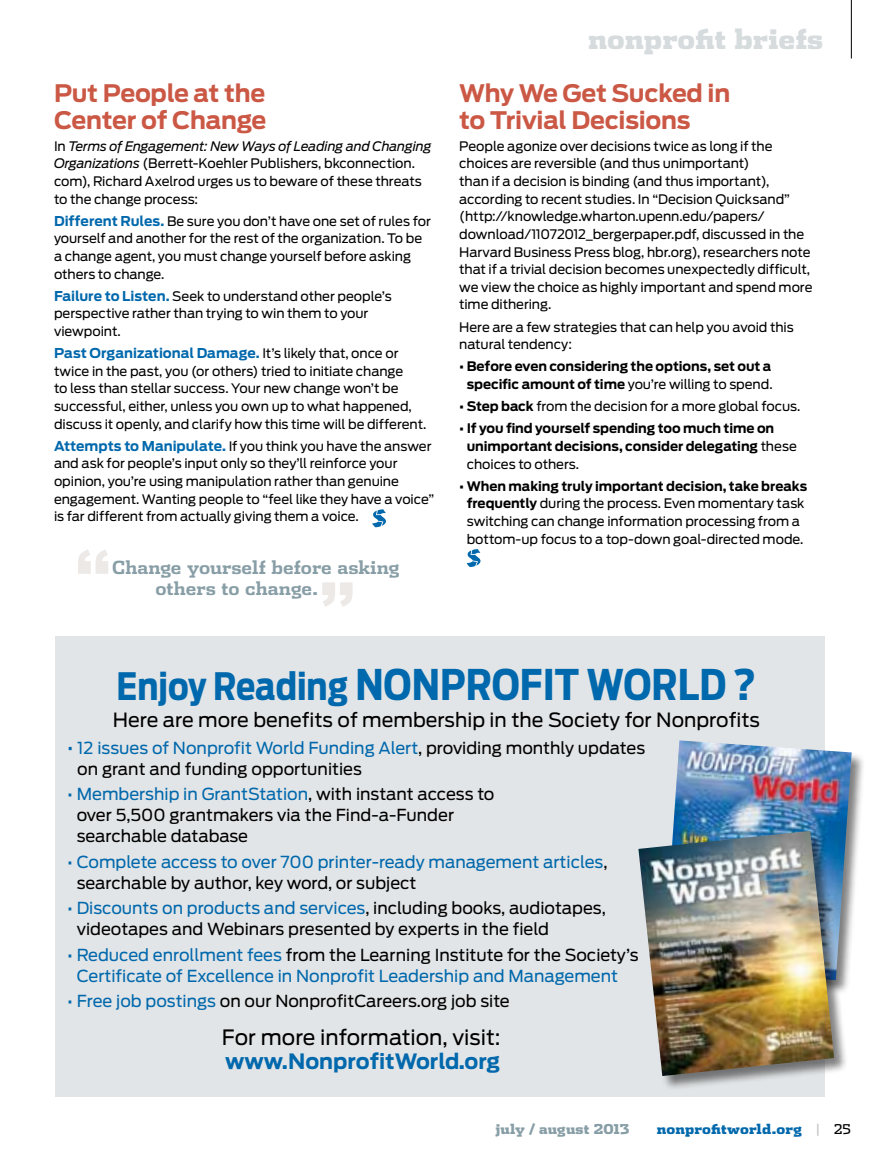
<style>
.page{position:relative;width:878px;height:1161px;background:#fff}
.page>*{position:absolute;margin:0;border:0;box-sizing:border-box;transform-origin:0 0}
.t1{font:700 72px "Antenna";color:#ece9e7}
.t2{font:700 42px "Antenna Cond";color:#0068ac}
.t3{font:900 27px "Dispatch";color:#d6dbdd}
.t4{font:700 24px/27px "Antenna";letter-spacing:-.01em;color:#cb5845}
.t5{font:21px "Antenna";color:#000}
.t6{font:700 21px "Antenna";color:#0068ac}
.t7{font:19.5px "Antenna";color:#000}
.t8{font:700 18px/21px "Dispatch";color:#889ea6}
.t9{font:16.5px/21px "Antenna";color:#000}
.t10{font:16.5px/21px "Antenna";color:#0068ac}
.t11{font:700 13.5px "Antenna";color:#0068ac}
.t12{font:900 13.5px "Dispatch";letter-spacing:.01em;color:#0068ac}
.t13{font:900 13.5px "Dispatch";letter-spacing:.005em;color:#889ea6}
.t14{font:13.05px/17.7px "Antenna";letter-spacing:-.005em;color:#000}
.t15{font:700 13.05px/17.7px "Antenna";color:#000;text-align:center}
.s1{font-style:italic}
.s2{font-weight:700;font-size:13.5px;color:#0068ac}
.s3{font-weight:400;font-size:13.05px;color:#000}
.s4{font-weight:400}
.s5{font-weight:700}
.s6{font-size:37.5px}
.s7{font-size:18px;color:#0068ac}
.s8{color:#0068ac}
.s9{color:#000}
.s10{font-weight:400;color:#bcbec0}
.s11{font-weight:400;color:#000}
</style>
<div class="page">
<hr style="left:850px;top:0;width:1px;height:58px;background:#000">
<svg style="left:372px;top:509px;width:14px;height:18px"></svg>
<div style="left:55px;top:637px;width:769px;height:460px;background:#e2e5e7"></div>
<div style="left:663px;top:740px;width:202px;height:254px;background:#000;opacity:.5"></div>
<img style="left:663px;top:740px;width:188px;height:240px">
<div style="left:638px;top:830px;width:210px;height:260px;background:#000;opacity:.5"></div>
<img style="left:638px;top:831px;width:196px;height:245px">
<svg style="left:466px;top:549px;width:14px;height:18px"></svg>
<h3 class="t4" style="left:54px;top:80px;width:214px">Put People at the<br>Center of Change</h3>
<p class="t14" style="left:54px;top:137px;width:379px">In <span class="s1">Terms of Engagement: New Ways of Leading and Changing Organizations</span> (Berrett-Koehler Publishers, bkconnection. com), Richard Axelrod urges us to beware of these threats to the change process:</p>
<p class="t14" style="left:54px;top:212px;width:378px"><span class="s2">Different Rules.</span> Be sure you don’t have one set of rules for yourself and another for the rest of the organization. To be a change agent, you must change yourself before asking others to change.</p>
<p class="t14" style="left:54px;top:287px;width:339px"><span class="s2">Failure to Listen.</span> Seek to understand other people’s perspective rather than trying to win them to your viewpoint.</p>
<p class="t11" style="left:54px;top:345px;width:346px">Past Organizational Damage. <span class="s3">It’s likely that, once or</span></p>
<p class="t14" style="left:54px;top:362px;width:374px">twice in the past, you (or others) tried to initiate change<br>to less than stellar success. Your new change won’t be successful, either, unless you own up to what happened, discuss it openly, and clarify how this time will be different.</p>
<p class="t14" style="left:54px;top:437px;width:382px"><span class="s2">Attempts to Manipulate.</span> If you think you have the answer and ask for people’s input only so they’ll reinforce your opinion, you’re using manipulation rather than genuine engagement. Wanting people to “feel like they have a voice” is far different from actually giving them a voice.</p>
<h1 class="t1" style="left:74px;top:534px;width:40px">“</h1>
<h3 class="t8" style="left:155px;top:556px;width:246px;text-indent:-43px">Change yourself before asking others to change.</h3>
<h1 class="t1" style="left:318px;top:567px;width:40px">”</h1>
<h3 class="t3" style="left:588px;top:20px;width:237px">nonprofit briefs</h3>
<h3 class="t4" style="left:459px;top:80px;width:272px">Why We Get Sucked in to Trivial Decisions</h3>
<p class="t14" style="left:459px;top:137px;width:355px">People agonize over decisions twice as long if the choices are reversible (and thus unimportant)<br>than if a decision is binding (and thus important), according to recent studies. In “Decision Quicksand” (http://knowledge.wharton.upenn.edu/papers/ download/11072012_bergerpaper.pdf, discussed in the Harvard Business Press blog, hbr.org), researchers note that if a trivial decision becomes unexpectedly difficult, we view the choice as highly important and spend more time dithering.</p>
<p class="t14" style="left:459px;top:318px;width:336px">Here are a few strategies that can help you avoid this natural tendency:</p>
<p class="t15" style="left:459px;top:358px;width:315px">• Before even considering the options, set out a specific amount of time <span class="s4">you’re willing to spend.</span></p>
<p class="t14" style="left:459px;top:398px;width:343px"><span class="s5">• Step back</span> from the decision for a more global focus.</p>
<p class="t15" style="left:466px;top:420px;width:332px;text-align:left;text-indent:-7px">• If you find yourself spending too much time on unimportant decisions, consider delegating <span class="s4">these choices to others.</span></p>
<p class="t14" style="left:459px;top:477px;width:349px;text-align:center"><span class="s5">• When making truly important decision, take breaks frequently</span> during the process. Even momentary task switching can change information processing from a bottom-up focus to a top-down goal-directed mode.</p>
<h2 class="t2" style="left:116px;top:659px;width:641px"><span class="s6">Enjoy Reading</span> NONPROFIT WORLD ?</h2>
<h3 class="t7" style="left:113px;top:708px;width:648px">Here are more benefits of membership in the Society for Nonprofits</h3>
<p class="t9" style="left:77px;top:737px;width:569px;text-indent:-10px"><span class="s7">•</span> <span class="s8">12 issues of Nonprofit World Funding Alert</span>, providing monthly updates on grant and funding opportunities</p>
<p class="t9" style="left:77px;top:784px;width:419px;text-indent:-10px"><span class="s8">• Membership in GrantStation</span>, with instant access to over 5,500 grantmakers via the Find-a-Funder searchable database</p>
<p class="t10" style="left:77px;top:851px;width:532px;text-indent:-10px">• Complete access to over 700 printer-ready management articles<span class="s9">, searchable by author, key word, or subject</span></p>
<p class="t9" style="left:77px;top:898px;width:530px;text-indent:-10px"><span class="s8">• Discounts on products and services</span>, including books, audiotapes, videotapes and Webinars presented by experts in the field</p>
<p class="t10" style="left:77px;top:944px;width:563px;text-indent:-10px">• Reduced enrollment fees <span class="s9">from the Learning Institute for the Society’s<br></span>Certificate of Excellence in Nonprofit Leadership and Management</p>
<p class="t9" style="left:67px;top:991px;width:444px"><span class="s8">• Free job postings</span> on our NonprofitCareers.org job site</p>
<h3 class="t5" style="left:222px;top:1025px;width:280px">For more information, visit:</h3>
<h3 class="t6" style="left:225px;top:1049px;width:276px">www.NonprofitWorld.org</h3>
<p class="t13" style="left:495px;top:1119px;width:136px">july / august 2013</p>
<p class="t12" style="left:656px;top:1119px;width:196px">nonprofitworld.org <span class="s10">|</span> <span class="s11">25</span></p>
</div>
